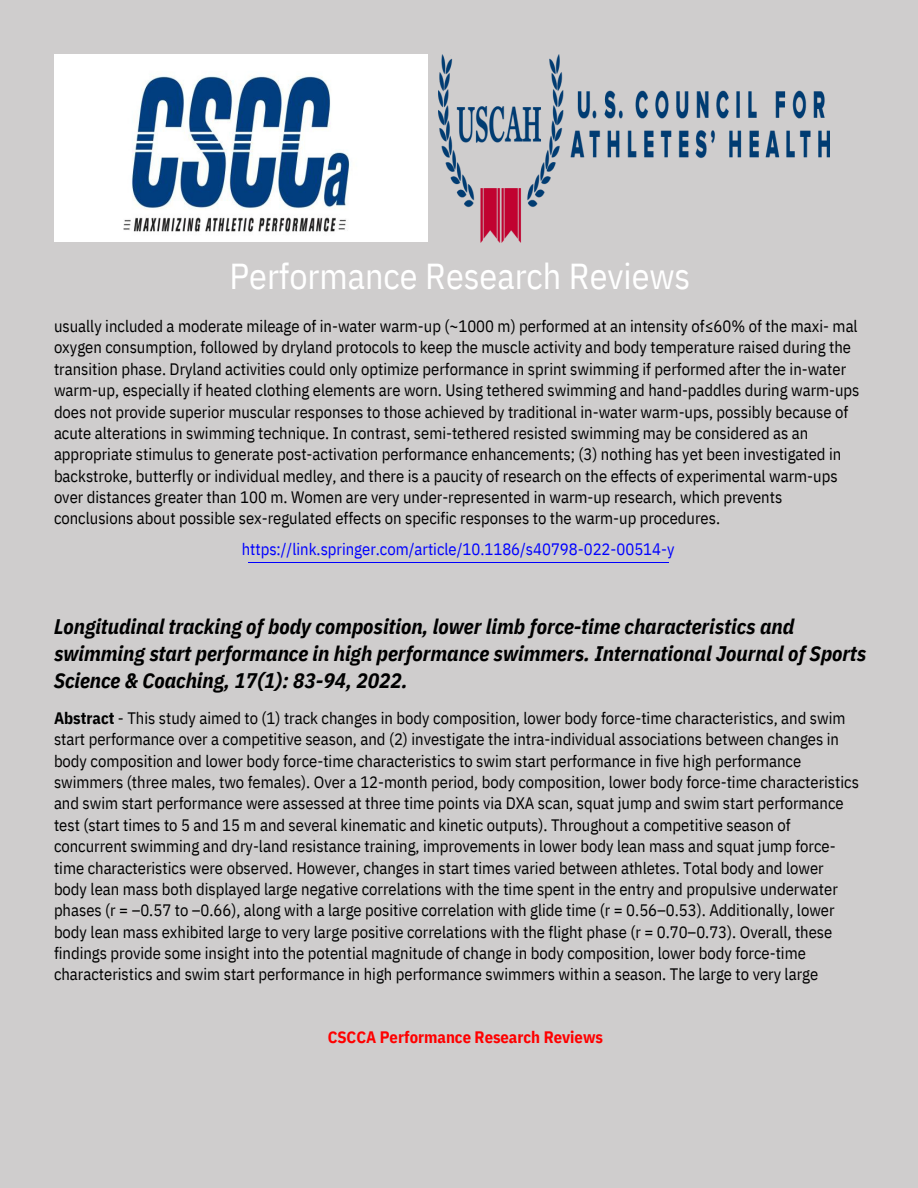
<style>
.page{position:relative;width:918px;height:1188px;background:#cfcdcd}
.page>*{position:absolute;margin:0;border:0;box-sizing:border-box;transform-origin:0 0}
.t1{font:36px "IBM Plex Sans Cond";color:#fff}
.t2{font:italic 700 21px/27px "IBM Plex Sans Cond";color:#000}
.t3{font:16.5px/21.3px "IBM Plex Sans Cond";color:#000}
.t4{font:16.5px "IBM Plex Sans Cond";color:#00f}
.t5{font:700 16.5px "IBM Plex Sans Cond";color:#f00}
.s1{font-weight:700}
</style>
<div class="page">
<img style="left:54px;top:54px;width:374px;height:188px">
<img style="left:439px;top:54px;width:390px;height:188px">
<hr style="left:248px;top:562px;width:421px;height:1px;background:#00f">
<h1 class="t1" style="left:230px;top:252px;width:462px">Performance Research Reviews</h1>
<p class="t3" style="left:54px;top:315px;width:807px">usually included a moderate mileage of in-water warm-up (~1000 m) performed at an intensity of≤60% of the maxi- mal oxygen consumption, followed by dryland protocols to keep the muscle activity and body temperature raised during the transition phase. Dryland activities could only optimize performance in sprint swimming if performed after the in-water warm-up, especially if heated clothing elements are worn. Using tethered swimming and hand-paddles during warm-ups does not provide superior muscular responses to those achieved by traditional in-water warm-ups, possibly because of acute alterations in swimming technique. In contrast, semi-tethered resisted swimming may be considered as an appropriate stimulus to generate post-activation performance enhancements; (3) nothing has yet been investigated in backstroke, butterfly or individual medley, and there is a paucity of research on the effects of experimental warm-ups over distances greater than 100 m. Women are very under-represented in warm-up research, which prevents conclusions about possible sex-regulated effects on specific responses to the warm-up procedures.</p>
<p class="t4" style="left:242px;top:538px;width:434px">https://link.springer.com/article/10.1186/s40798-022-00514-y</p>
<p class="t2" style="left:54px;top:613px;width:814px">Longitudinal tracking of body composition, lower limb force-time characteristics and swimming start performance in high performance swimmers. International Journal of Sports<br>Science &amp; Coaching, 17(1): 83-94, 2022.</p>
<p class="t3" style="left:54px;top:707px;width:806px"><span class="s1">Abstract</span> - This study aimed to (1) track changes in body composition, lower body force-time characteristics, and swim start performance over a competitive season, and (2) investigate the intra-individual associations between changes in body composition and lower body force-time characteristics to swim start performance in five high performance swimmers (three males, two females). Over a 12-month period, body composition, lower body force-time characteristics and swim start performance were assessed at three time points via DXA scan, squat jump and swim start performance test (start times to 5 and 15 m and several kinematic and kinetic outputs). Throughout a competitive season of concurrent swimming and dry-land resistance training, improvements in lower body lean mass and squat jump force&shy;time characteristics were observed. However, changes in start times varied between athletes. Total body and lower body lean mass both displayed large negative correlations with the time spent in the entry and propulsive underwater phases (r = –0.57 to –0.66), along with a large positive correlation with glide time (r = 0.56–0.53). Additionally, lower body lean mass exhibited large to very large positive correlations with the flight phase (r = 0.70–0.73). Overall, these findings provide some insight into the potential magnitude of change in body composition, lower body force-time characteristics and swim start performance in high performance swimmers within a season. The large to very large</p>
<p class="t5" style="left:328px;top:1026px;width:277px">CSCCA Performance Research Reviews</p>
</div>
